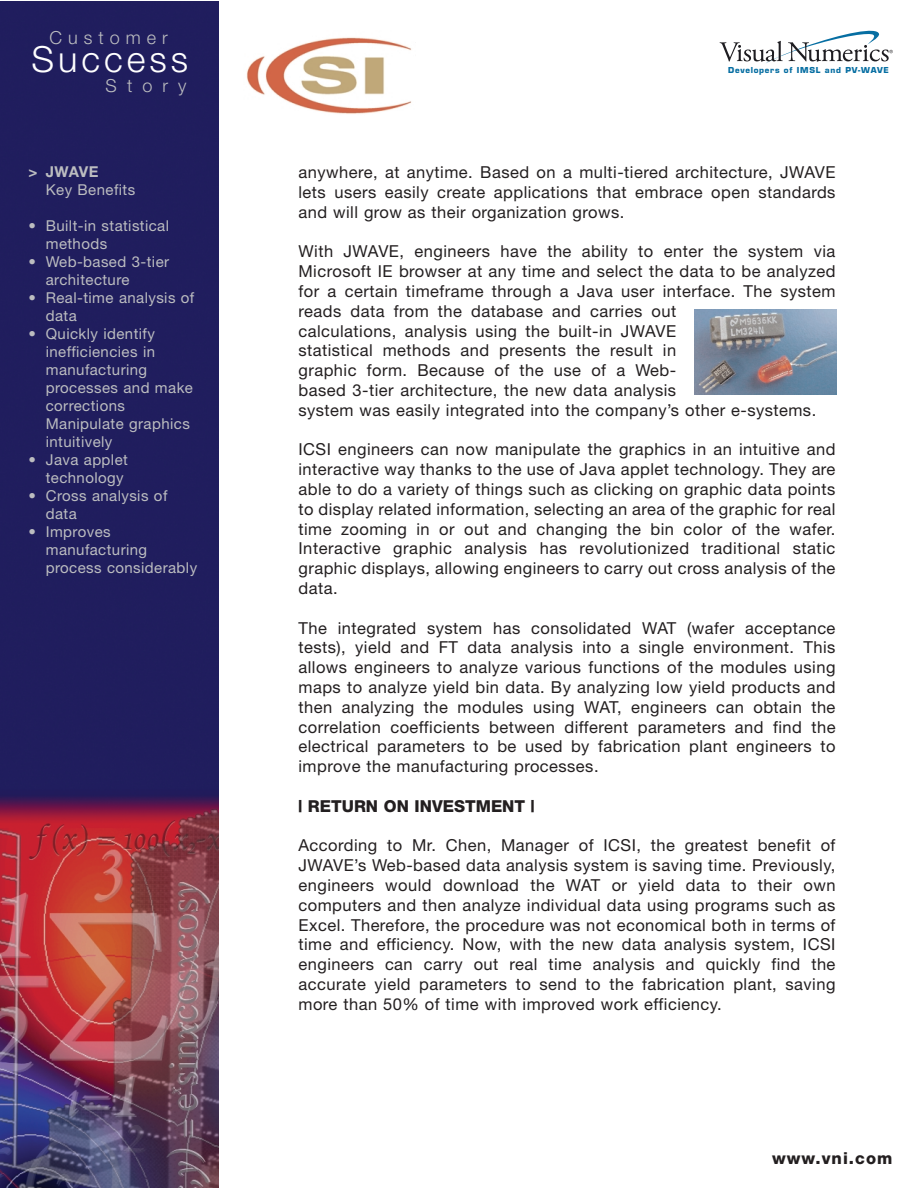
<style>
.page{position:relative;width:918px;height:1188px;background:#fff}
.page>*{position:absolute;margin:0;border:0;box-sizing:border-box;transform-origin:0 0}
.t1{font:300 36px "Helvetica Neue";letter-spacing:.11em;color:#fff}
.t2{font:300 18px "Helvetica Neue";letter-spacing:.335em;color:#bcbdc0}
.t3{font:16.5px/19.8px "Helvetica Neue";letter-spacing:.03em;color:#231f20;text-align:justify}
.t4{font:800 16.5px "Helvetica Neue";color:#231f20}
.t5{font:800 16.5px "Helvetica Neue";letter-spacing:.065em;color:#231f20}
.t6{font:15px/18px "Helvetica Neue";letter-spacing:.03em;color:#bcbdc0}
.t7{font:700 15px "Helvetica Neue";letter-spacing:.02em;color:#bcbdc0}
.t8{font:700 7.95px "Eurostile";letter-spacing:.09em;color:#066ea2}
</style>
<div class="page">
<img style="left:0;top:2px;width:219px;height:1186px">
<svg style="left:720px;top:31px;width:173px;height:32px"></svg>
<img style="left:246px;top:37px;width:166px;height:77px">
<div style="left:691px;top:308px;width:146px;height:88px;background:linear-gradient(to bottom,#fff,#fff)"></div>
<img style="left:694px;top:310px;width:143px;height:85px">
<p class="t2" style="left:49px;top:31px;width:120px">Customer</p>
<h1 class="t1" style="left:31px;top:46px;width:158px">Success</h1>
<p class="t2" style="left:106px;top:79px;width:82px">Story</p>
<p class="t7" style="left:28px;top:166px;width:71px">&gt; JWAVE</p>
<p class="t6" style="left:46px;top:182px;width:91px">Key Benefits</p>
<p class="t6" style="left:46px;top:218px;width:125px;text-indent:-17px">• Built-in statistical methods</p>
<p class="t6" style="left:46px;top:254px;width:125px;text-indent:-17px">• Web-based 3-tier architecture</p>
<p class="t6" style="left:46px;top:290px;width:150px;text-indent:-17px">• Real-time analysis of data</p>
<p class="t6" style="left:46px;top:326px;width:149px;text-indent:-17px">• Quickly identify inefficiencies in manufacturing processes and make corrections<br>Manipulate graphics intuitively</p>
<p class="t6" style="left:28px;top:452px;width:101px;text-align:right">• Java applet technology</p>
<p class="t6" style="left:46px;top:488px;width:123px;text-indent:-17px">• Cross analysis of data</p>
<p class="t6" style="left:46px;top:524px;width:153px;text-indent:-17px">• Improves manufacturing process considerably</p>
<p class="t8" style="left:728px;top:67px;width:162px">Developers of IMSL and PV-WAVE</p>
<p class="t3" style="left:298px;top:164px;width:539px">anywhere, at anytime. Based on a multi-tiered architecture, JWAVE lets users easily create applications that embrace open standards and will grow as their organization grows.</p>
<p class="t3" style="left:298px;top:243px;width:539px;text-align:left">With JWAVE, engineers have the ability to enter the system via Microsoft IE browser at any time and select the data to be analyzed for a certain timeframe through a Java user interface. The system reads data from the database and carries out<br>calculations, analysis using the built-in JWAVE<br>statistical methods and presents the result in<br>graphic form. Because of the use of a Web-<br>based 3-tier architecture, the new data analysis<br>system was easily integrated into the company’s other e-systems.</p>
<p class="t3" style="left:298px;top:441px;width:539px">ICSI engineers can now manipulate the graphics in an intuitive and interactive way thanks to the use of Java applet technology. They are able to do a variety of things such as clicking on graphic data points to display related information, selecting an area of the graphic for real time zooming in or out and changing the bin color of the wafer.<br>Interactive graphic analysis has revolutionized traditional static graphic displays, allowing engineers to carry out cross analysis of the data.</p>
<p class="t3" style="left:298px;top:620px;width:539px">The integrated system has consolidated WAT (wafer acceptance tests), yield and FT data analysis into a single environment. This allows engineers to analyze various functions of the modules using maps to analyze yield bin data. By analyzing low yield products and then analyzing the modules using WAT, engineers can obtain the correlation coefficients between different parameters and find the electrical parameters to be used by fabrication plant engineers to improve the manufacturing processes.</p>
<p class="t4" style="left:298px;top:800px;width:238px">| RETURN ON INVESTMENT |</p>
<p class="t3" style="left:298px;top:837px;width:539px">According to Mr. Chen, Manager of ICSI, the greatest benefit of JWAVE’s Web-based data analysis system is saving time. Previously, engineers would download the WAT or yield data to their own computers and then analyze individual data using programs such as Excel. Therefore, the procedure was not economical both in terms of time and efficiency. Now, with the new data analysis system, ICSI engineers can carry out real time analysis and quickly find the accurate yield parameters to send to the fabrication plant, saving more than 50% of time with improved work efficiency.</p>
<p class="t5" style="left:772px;top:1152px;width:122px">www.vni.com</p>
</div>
